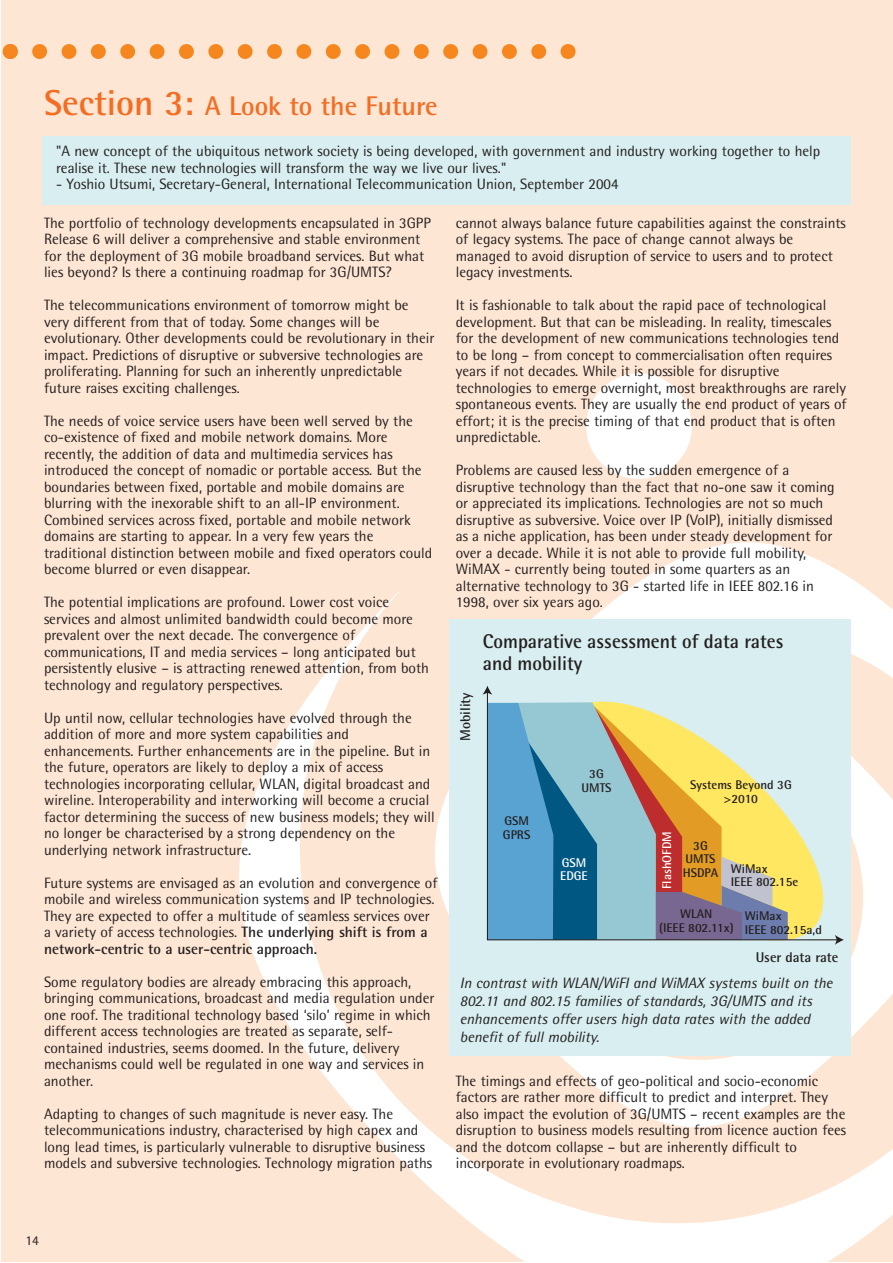
<style>
.page{position:relative;width:893px;height:1263px;background:#fff}
.page>*{position:absolute;margin:0;border:0;box-sizing:border-box;transform-origin:0 0}
.t1{font:700 27px "Rotis Semi Sans";color:#f36d22}
.t2{font:700 19.95px/22px "Rotis Semi Sans";color:#231f1f;scale:.96 1}
.t3{font:15px/16.5px "Rotis Semi Sans";color:#231f1f}
.t4{font:italic 15px/18px "Rotis Semi Sans";color:#231f1f}
.t5{font:700 14.1px "Rotis Semi Sans";color:#231f1f}
.t6{font:13.5px "Rotis Semi Sans";color:#231f1f}
.t7{font:700 12.6px/13.6px "Rotis Semi Sans";color:#231f1f;text-align:center}
.t8{font:700 12.6px/13.6px "Rotis Semi Sans";color:#fff}
.s1{font-size:36px}
.s2{font-weight:700}
</style>
<div class="page">
<div style="left:1px;top:0;width:891px;height:1262px;background:#fee6d4"></div>
<svg style="left:239px;top:542px;width:653px;height:720px"></svg>
<div style="left:586px;top:373px;width:106px;height:106px;background:#fff;border-radius:50%"></div>
<div style="left:449px;top:619px;width:401px;height:437px;background:#d8eef0"></div>
<svg style="left:3px;top:44px;width:544px;height:15px"></svg>
<svg style="left:560px;top:44px;width:15px;height:15px"></svg>
<div style="left:43px;top:136px;width:807px;height:68px;background:#d8eef0"></div>
<svg style="left:486px;top:694px;width:349px;height:247px"></svg>
<svg style="left:835px;top:935px;width:9px;height:10px"></svg>
<svg style="left:482px;top:686px;width:10px;height:9px"></svg>
<h1 class="t1" style="left:44px;top:96px;width:395px"><span class="s1">Section 3:</span> A Look to the Future</h1>
<p class="t3" style="left:56px;top:145px;width:765px">"A new concept of the ubiquitous network society is being developed, with government and industry working together to help realise it. These new technologies will transform the way we live our lives."</p>
<p class="t3" style="left:56px;top:178px;width:564px">- Yoshio Utsumi, Secretary-General, International Telecommunication Union, September 2004</p>
<p class="t3" style="left:44px;top:216px;width:388px">The portfolio of technology developments encapsulated in 3GPP Release 6 will deliver a comprehensive and stable environment for the deployment of 3G mobile broadband services. But what lies beyond? Is there a continuing roadmap for 3G/UMTS?</p>
<p class="t3" style="left:44px;top:298px;width:392px">The telecommunications environment of tomorrow might be very different from that of today. Some changes will be evolutionary. Other developments could be revolutionary in their impact. Predictions of disruptive or subversive technologies are proliferating. Planning for such an inherently unpredictable future raises exciting challenges.</p>
<p class="t3" style="left:44px;top:414px;width:390px">The needs of voice service users have been well served by the co-existence of fixed and mobile network domains. More recently, the addition of data and multimedia services has introduced the concept of nomadic or portable access. But the boundaries between fixed, portable and mobile domains are blurring with the inexorable shift to an all-IP environment.<br>Combined services across fixed, portable and mobile network domains are starting to appear. In a very few years the traditional distinction between mobile and fixed operators could become blurred or even disappear.</p>
<p class="t3" style="left:44px;top:595px;width:386px">The potential implications are profound. Lower cost voice services and almost unlimited bandwidth could become more prevalent over the next decade. The convergence of communications, IT and media services – long anticipated but persistently elusive – is attracting renewed attention, from both technology and regulatory perspectives.</p>
<p class="t3" style="left:44px;top:711px;width:392px">Up until now, cellular technologies have evolved through the addition of more and more system capabilities and enhancements. Further enhancements are in the pipeline. But in the future, operators are likely to deploy a mix of access technologies incorporating cellular, WLAN, digital broadcast and wireline. Interoperability and interworking will become a crucial factor determining the success of new business models; they will no longer be characterised by a strong dependency on the underlying network infrastructure.</p>
<p class="t3" style="left:44px;top:876px;width:395px">Future systems are envisaged as an evolution and convergence of mobile and wireless communication systems and IP technologies.<br>They are expected to offer a multitude of seamless services over a variety of access technologies. <span class="s2">The underlying shift is from a network-centric to a user-centric approach.</span></p>
<p class="t3" style="left:44px;top:975px;width:392px">Some regulatory bodies are already embracing this approach, bringing communications, broadcast and media regulation under one roof. The traditional technology based ‘silo’ regime in which different access technologies are treated as separate, self&shy;contained industries, seems doomed. In the future, delivery mechanisms could well be regulated in one way and services in another.</p>
<p class="t3" style="left:44px;top:1107px;width:389px">Adapting to changes of such magnitude is never easy. The telecommunications industry, characterised by high capex and long lead times, is particularly vulnerable to disruptive business models and subversive technologies. Technology migration paths</p>
<p class="t3" style="left:455px;top:216px;width:391px">cannot always balance future capabilities against the constraints of legacy systems. The pace of change cannot always be managed to avoid disruption of service to users and to protect legacy investments.</p>
<p class="t3" style="left:455px;top:298px;width:392px">It is fashionable to talk about the rapid pace of technological development. But that can be misleading. In reality, timescales for the development of new communications technologies tend to be long – from concept to commercialisation often requires years if not decades. While it is possible for disruptive technologies to emerge overnight, most breakthroughs are rarely spontaneous events. They are usually the end product of years of effort; it is the precise timing of that end product that is often unpredictable.</p>
<p class="t3" style="left:455px;top:463px;width:380px">Problems are caused less by the sudden emergence of a disruptive technology than the fact that no-one saw it coming or appreciated its implications. Technologies are not so much disruptive as subversive. Voice over IP (VoIP), initially dismissed as a niche application, has been under steady development for over a decade. While it is not able to provide full mobility, WiMAX - currently being touted in some quarters as an alternative technology to 3G - started life in IEEE 802.16 in 1998, over six years ago.</p>
<p class="t5" style="left:460px;top:741px;width:50px;rotate:-90deg">Mobility</p>
<h2 class="t2" style="left:483px;top:632px;width:314px">Comparative assessment of data rates and mobility</h2>
<p class="t7" style="left:503px;top:815px;width:29px;text-align:left">GSM<br>GPRS</p>
<p class="t7" style="left:581px;top:768px;width:32px">3G<br>UMTS</p>
<p class="t8" style="left:560px;top:857px;width:29px">GSM<br>EDGE</p>
<p class="t7" style="left:690px;top:779px;width:103px">Systems Beyond 3G &gt;2010</p>
<p class="t8" style="left:661px;top:889px;width:60px;rotate:-90deg">FlashOFDM</p>
<p class="t7" style="left:682px;top:840px;width:37px">3G<br>UMTS<br>HSDPA</p>
<p class="t7" style="left:659px;top:908px;width:76px">WLAN<br>(IEEE 802.11x)</p>
<p class="t7" style="left:744px;top:910px;width:79px;text-align:left">WiMax<br>IEEE 802.15a,d</p>
<p class="t7" style="left:730px;top:863px;width:69px;text-align:left">WiMax<br>IEEE 802.15e</p>
<p class="t5" style="left:755px;top:952px;width:84px">User data rate</p>
<p class="t4" style="left:460px;top:975px;width:374px">In contrast with WLAN/WiFI and WiMAX systems built on the 802.11 and 802.15 families of standards, 3G/UMTS and its enhancements offer users high data rates with the added benefit of full mobility.</p>
<p class="t3" style="left:455px;top:1074px;width:392px">The timings and effects of geo-political and socio-economic factors are rather more difficult to predict and interpret. They also impact the evolution of 3G/UMTS – recent examples are the disruption to business models resulting from licence auction fees and the dotcom collapse – but are inherently difficult to incorporate in evolutionary roadmaps.</p>
<p class="t6" style="left:25px;top:1236px;width:15px">14</p>
</div>
